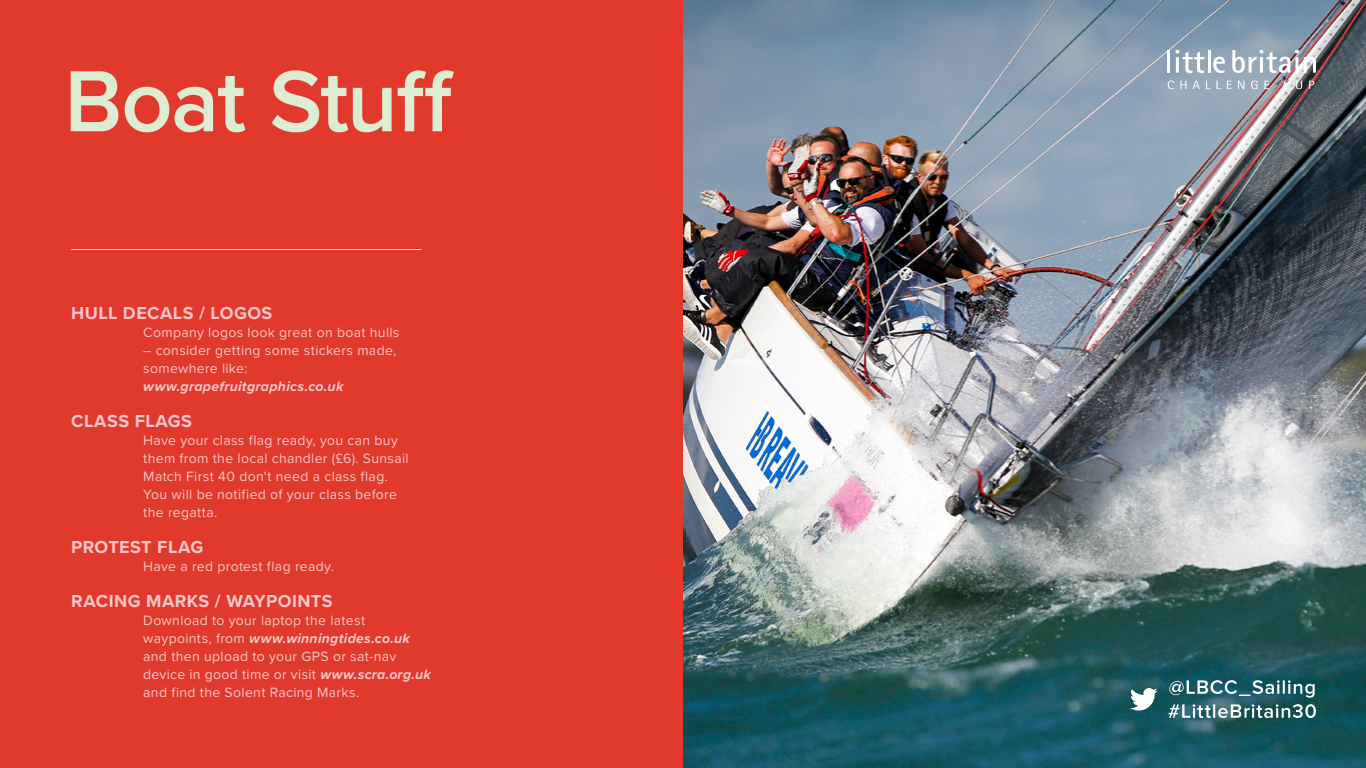
<style>
.page{position:relative;width:1366px;height:768px;background:#fff}
.page>*{position:absolute;margin:0;border:0;box-sizing:border-box;transform-origin:0 0}
.t1{font:600 90px "Proxima Nova";letter-spacing:-.02em;color:#deecd3}
.t2{font:700 18px "Proxima Nova";letter-spacing:.025em;color:#ffc6cb}
.t3{font:14px/18px "Proxima Nova";letter-spacing:.025em;color:#ffc6cb}
.t4{font:italic 700 14px "Proxima Nova";letter-spacing:.025em;color:#ffc6cb}
.s1{font-weight:700;font-style:italic}
</style>
<div class="page">
<div style="left:0;top:0;width:683px;height:768px;background:#e1392c"></div>
<img style="left:683px;top:0;width:683px;height:768px">
<hr style="left:1167px;top:50px;width:3px;height:23px;background:#fff">
<svg style="left:1176px;top:50px;width:28px;height:23px"></svg>
<hr style="left:1208px;top:50px;width:3px;height:23px;background:#fff">
<svg style="left:1213px;top:57px;width:12px;height:16px"></svg>
<svg style="left:1232px;top:50px;width:84px;height:23px"></svg>
<svg style="left:1168px;top:81px;width:6px;height:8px"></svg>
<svg style="left:1180px;top:81px;width:6px;height:8px"></svg>
<svg style="left:1193px;top:81px;width:7px;height:8px"></svg>
<svg style="left:1206px;top:81px;width:15px;height:8px"></svg>
<svg style="left:1227px;top:81px;width:5px;height:8px"></svg>
<svg style="left:1238px;top:81px;width:6px;height:8px"></svg>
<svg style="left:1251px;top:81px;width:7px;height:8px"></svg>
<svg style="left:1264px;top:81px;width:5px;height:8px"></svg>
<svg style="left:1284px;top:81px;width:6px;height:8px"></svg>
<svg style="left:1296px;top:81px;width:6px;height:8px"></svg>
<svg style="left:1309px;top:81px;width:5px;height:8px"></svg>
<svg style="left:1130px;top:688px;width:28px;height:23px"></svg>
<svg style="left:1168px;top:704px;width:148px;height:14px"></svg>
<svg style="left:1169px;top:680px;width:146px;height:18px;background:#4f8189"></svg>
<hr style="left:71px;top:249px;width:350px;height:1px;background:#deecd3">
<h1 class="t1" style="left:64px;top:34px;width:391px">Boat Stuff</h1>
<p class="t2" style="left:71px;top:299px;width:203px">HULL DECALS / LOGOS</p>
<p class="t3" style="left:143px;top:322px;width:258px">Company logos look great on boat hulls</p>
<p class="t3" style="left:143px;top:340px;width:255px">– consider getting some stickers made, somewhere like:</p>
<p class="t4" style="left:143px;top:376px;width:202px">www.grapefruitgraphics.co.uk</p>
<p class="t2" style="left:71px;top:407px;width:122px">CLASS FLAGS</p>
<p class="t3" style="left:143px;top:430px;width:267px">Have your class flag ready, you can buy them from the local chandler (£6). Sunsail Match First 40 don't need a class flag.<br>You will be notified of your class before the regatta.</p>
<p class="t2" style="left:71px;top:533px;width:134px">PROTEST FLAG</p>
<p class="t3" style="left:143px;top:556px;width:192px">Have a red protest flag ready.</p>
<p class="t2" style="left:71px;top:587px;width:263px">RACING MARKS / WAYPOINTS</p>
<p class="t3" style="left:143px;top:610px;width:289px">Download to your laptop the latest waypoints, from <span class="s1">www.winningtides.co.uk </span>and then upload to your GPS or sat-nav device in good time or visit <span class="s1">www.scra.org.uk </span>and find the Solent Racing Marks.</p>
</div>
